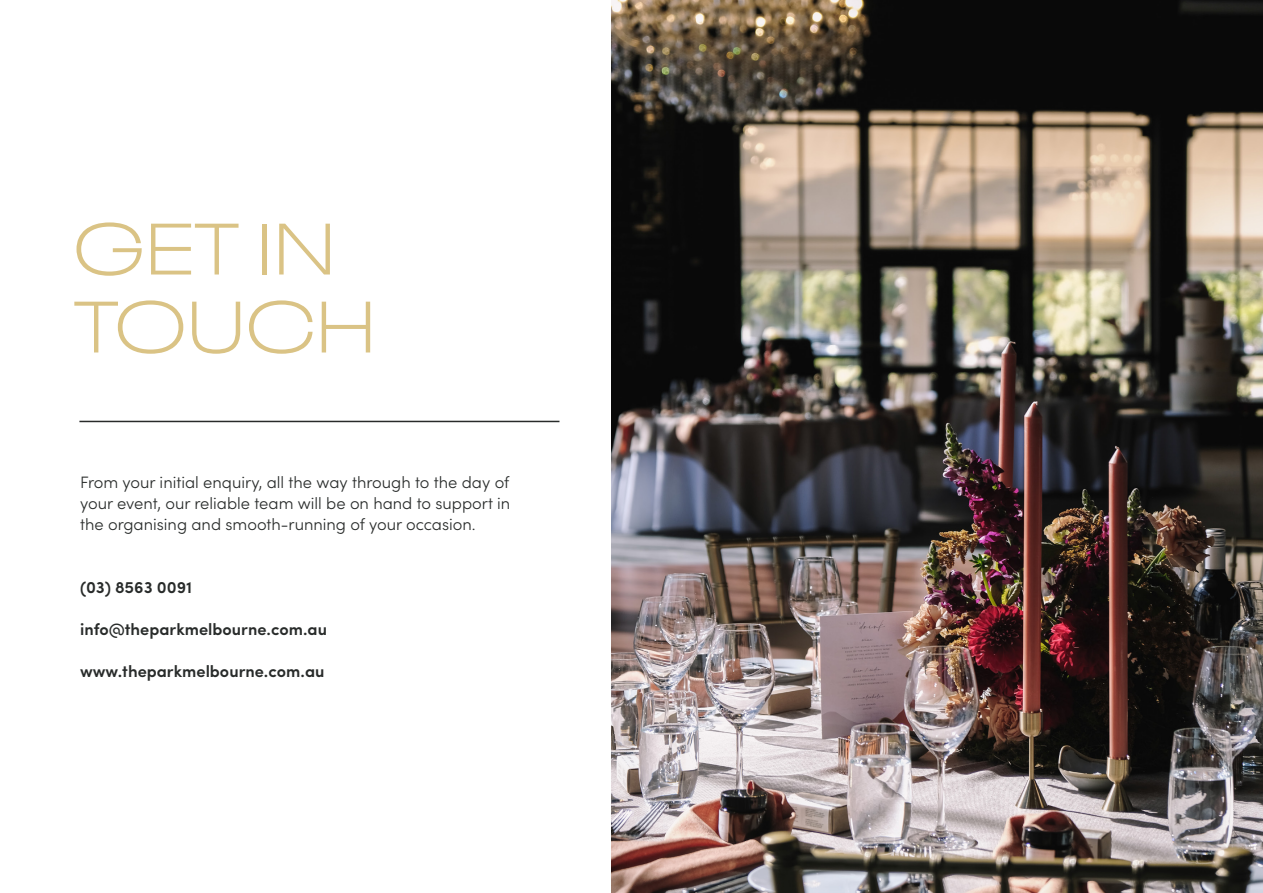
<style>
.page{position:relative;width:1263px;height:893px;background:#fff}
.page>*{position:absolute;margin:0;border:0;box-sizing:border-box;transform-origin:0 0}
.t1{font:300 expanded 72px/78px "Neue Plak";color:#dac385}
.t2{font:300 16.5px/21px "Sofia Pro";color:#282b2a;text-align:justify}
.t3{font:600 16.5px "Sofia Pro";color:#282b2a}
</style>
<div class="page">
<hr style="left:79px;top:421px;width:480px;height:1px;background:#282b2a">
<img style="left:611px;top:0;width:652px;height:893px">
<h1 class="t1" style="left:73px;top:202px;width:304px">GET IN<br>TOUCH</h1>
<p class="t2" style="left:80px;top:471px;width:432px">From your initial enquiry, all the way through to the day of your event, our reliable team will be on hand to support in the organising and smooth-running of your occasion.</p>
<p class="t3" style="left:80px;top:575px;width:114px">(03) 8563 0091</p>
<p class="t3" style="left:80px;top:617px;width:248px">info@theparkmelbourne.com.au</p>
<p class="t3" style="left:80px;top:659px;width:246px">www.theparkmelbourne.com.au</p>
</div>
